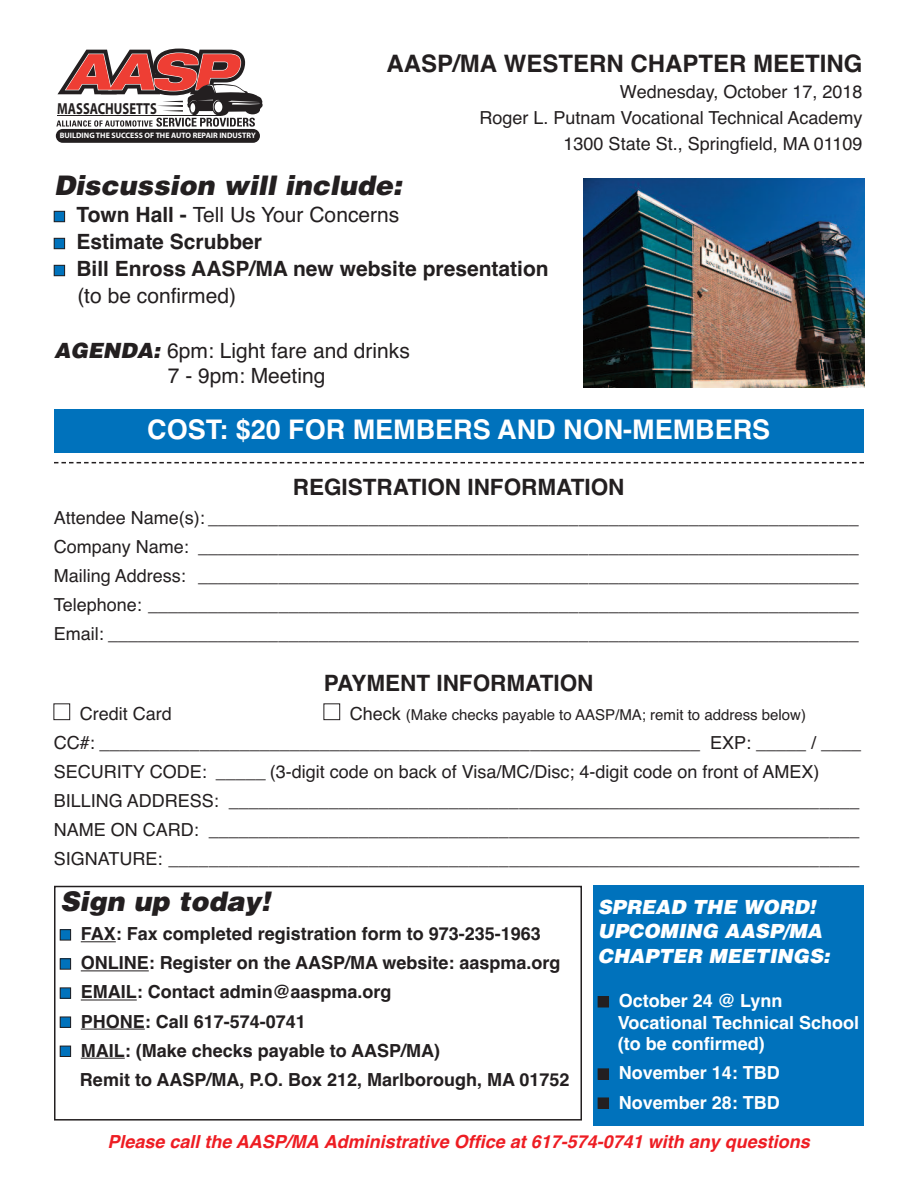
<style>
.page{position:relative;width:918px;height:1188px;background:#fff}
.page>*{position:absolute;margin:0;border:0;box-sizing:border-box;transform-origin:0 0}
.t1{font:italic 900 27px "Helvetica";color:#231f20}
.t2{font:700 27px "Helvetica";color:#fff}
.t3{font:700 24px "Helvetica";color:#231f20}
.t4{font:700 22.5px "Helvetica";color:#231f20}
.t5{font:700 21px/27px "Helvetica";color:#231f20}
.t6{font:21px/25.3px "Helvetica";color:#231f20}
.t7{font:italic 900 19.5px/24.6px "Helvetica";color:#fff}
.t8{font:18px/29.1px "Helvetica";color:#231f20;text-align:right}
.t9{font:700 18px/29.1px "Helvetica";color:#231f20}
.t10{font:700 18px/21.6px "Helvetica";color:#fff}
.t11{font:italic 700 18px "Helvetica";color:#ee1d23}
.t12{font:700 16.05px "Myriad";color:#231f20;scale:.79 1}
.t13{font:15px "Helvetica";color:#231f20}
.t14{font:700 7.95px "Myriad";color:#fff}
.s1{font-weight:400}
.s2{font-weight:900;font-style:italic}
.s3{font-size:18px}
</style>
<div class="page">
<div style="left:54px;top:409px;width:810px;height:44px;background:#0072bc"></div>
<svg style="left:56px;top:49px;width:207px;height:78px"></svg>
<div style="left:56px;top:129px;width:204px;height:14px;background:#231f20;border-radius:7px"></div>
<div style="left:54px;top:704px;width:16px;height:16px;border:1px solid #231f20"></div>
<div style="left:324px;top:704px;width:16px;height:16px;border:1px solid #231f20"></div>
<svg style="left:54px;top:462px;width:810px;height:1px"></svg>
<img style="left:584px;top:178px;width:281px;height:210px">
<div style="left:54px;top:886px;width:528px;height:235px;border:2px solid #231f20"></div>
<hr style="left:81px;top:941px;width:35px;height:1px;background:#231f20">
<hr style="left:81px;top:970px;width:68px;height:1px;background:#231f20">
<hr style="left:81px;top:1000px;width:56px;height:1px;background:#231f20">
<hr style="left:81px;top:1029px;width:64px;height:1px;background:#231f20">
<hr style="left:81px;top:1058px;width:44px;height:1px;background:#231f20">
<div style="left:60px;top:930px;width:10px;height:10px;background:#0072bc"></div>
<div style="left:60px;top:929px;width:11px;height:11px;border:1px solid #231f20"></div>
<div style="left:60px;top:959px;width:10px;height:10px;background:#0072bc"></div>
<div style="left:60px;top:959px;width:11px;height:10px;border:1px solid #231f20"></div>
<div style="left:60px;top:988px;width:10px;height:10px;background:#0072bc"></div>
<div style="left:60px;top:988px;width:11px;height:10px;border:1px solid #231f20"></div>
<div style="left:60px;top:1017px;width:10px;height:10px;background:#0072bc"></div>
<div style="left:60px;top:1017px;width:11px;height:11px;border:1px solid #231f20"></div>
<div style="left:60px;top:1046px;width:10px;height:10px;background:#0072bc"></div>
<div style="left:60px;top:1046px;width:11px;height:11px;border:1px solid #231f20"></div>
<div style="left:54px;top:211px;width:10px;height:11px;background:#0072bc"></div>
<div style="left:54px;top:211px;width:11px;height:11px;border:1px solid #231f20"></div>
<div style="left:54px;top:238px;width:10px;height:11px;background:#0072bc"></div>
<div style="left:54px;top:238px;width:11px;height:11px;border:1px solid #231f20"></div>
<div style="left:54px;top:265px;width:10px;height:11px;background:#0072bc"></div>
<div style="left:54px;top:265px;width:11px;height:11px;border:1px solid #231f20"></div>
<div style="left:593px;top:885px;width:271px;height:241px;background:#0072bc"></div>
<div style="left:598px;top:997px;width:10px;height:10px;background:#231f20"></div>
<div style="left:598px;top:996px;width:11px;height:11px;border:1px solid #231f20"></div>
<div style="left:598px;top:1069px;width:10px;height:10px;background:#231f20"></div>
<div style="left:598px;top:1069px;width:11px;height:10px;border:1px solid #231f20"></div>
<div style="left:598px;top:1098px;width:10px;height:10px;background:#231f20"></div>
<div style="left:598px;top:1098px;width:11px;height:11px;border:1px solid #231f20"></div>
<p class="t12" style="left:57px;top:103px;width:128px">MASSACHUSETTS</p>
<p class="t14" style="left:60px;top:132px;width:197px">BUILDING THE SUCCESS OF THE AUTO REPAIR INDUSTRY</p>
<h2 class="t3" style="left:386px;top:50px;width:478px">AASP/MA WESTERN CHAPTER MEETING</h2>
<p class="t8" style="left:480px;top:79px;width:384px;line-height:26.1px">Wednesday, October 17, 2018<br>Roger L. Putnam Vocational Technical Academy<br>1300 State St., Springfield, MA 01109</p>
<h1 class="t1" style="left:54px;top:170px;width:349px">Discussion will include:</h1>
<p class="t5" style="left:76px;top:201px;width:474px">Town Hall - <span class="s1">Tell Us Your Concerns<br></span>Estimate Scrubber<br>Bill Enross AASP/MA new website presentation</p>
<p class="t6" style="left:77px;top:283px;width:160px">(to be confirmed)</p>
<p class="t6" style="left:168px;top:338px;width:244px;text-indent:-114px"><span class="s2">AGENDA:</span> 6pm: Light fare and drinks<br>7 - 9pm: Meeting</p>
<h1 class="t2" style="left:147px;top:414px;width:625px">COST: $20 FOR MEMBERS AND NON-MEMBERS</h1>
<p class="t4" style="left:293px;top:474px;width:333px">REGISTRATION INFORMATION</p>
<p class="t8" style="left:54px;top:503px;width:807px;text-align:justify">Attendee Name(s): _________________________________________________________________ Company Name: __________________________________________________________________ Mailing Address: __________________________________________________________________ Telephone: _______________________________________________________________________ Email: ___________________________________________________________________________</p>
<p class="t4" style="left:324px;top:670px;width:271px">PAYMENT INFORMATION</p>
<p class="t8" style="left:80px;top:699px;width:94px">Credit Card</p>
<p class="t13" style="left:350px;top:706px;width:458px"><span class="s3">Check</span> (Make checks payable to AASP/MA; remit to address below)</p>
<p class="t8" style="left:54px;top:728px;width:809px;text-align:left">CC#: ____________________________________________________________ EXP: _____ / ____ SECURITY CODE: _____ (3-digit code on back of Visa/MC/Disc; 4-digit code on front of AMEX)<br>BILLING ADDRESS: _______________________________________________________________ NAME ON CARD: _________________________________________________________________ SIGNATURE: _____________________________________________________________________</p>
<h1 class="t1" style="left:60px;top:886px;width:212px">Sign up today!</h1>
<p class="t9" style="left:80px;top:920px;width:491px">FAX: Fax completed registration form to 973-235-1963<br>ONLINE: Register on the AASP/MA website: aaspma.org EMAIL: Contact admin@aaspma.org<br>PHONE: Call 617-574-0741<br>MAIL: (Make checks payable to AASP/MA)<br>Remit to AASP/MA, P.O. Box 212, Marlborough, MA 01752</p>
<p class="t7" style="left:598px;top:894px;width:233px">SPREAD THE WORD!<br>UPCOMING AASP/MA<br>CHAPTER MEETINGS:</p>
<p class="t10" style="left:618px;top:990px;width:243px">October 24 @ Lynn<br>Vocational Technical School (to be confirmed)</p>
<p class="t10" style="left:619px;top:1059px;width:163px;line-height:29.1px">November 14: TBD<br>November 28: TBD</p>
<p class="t11" style="left:107px;top:1131px;width:704px">Please call the AASP/MA Administrative Office at 617-574-0741 with any questions</p>
</div>
